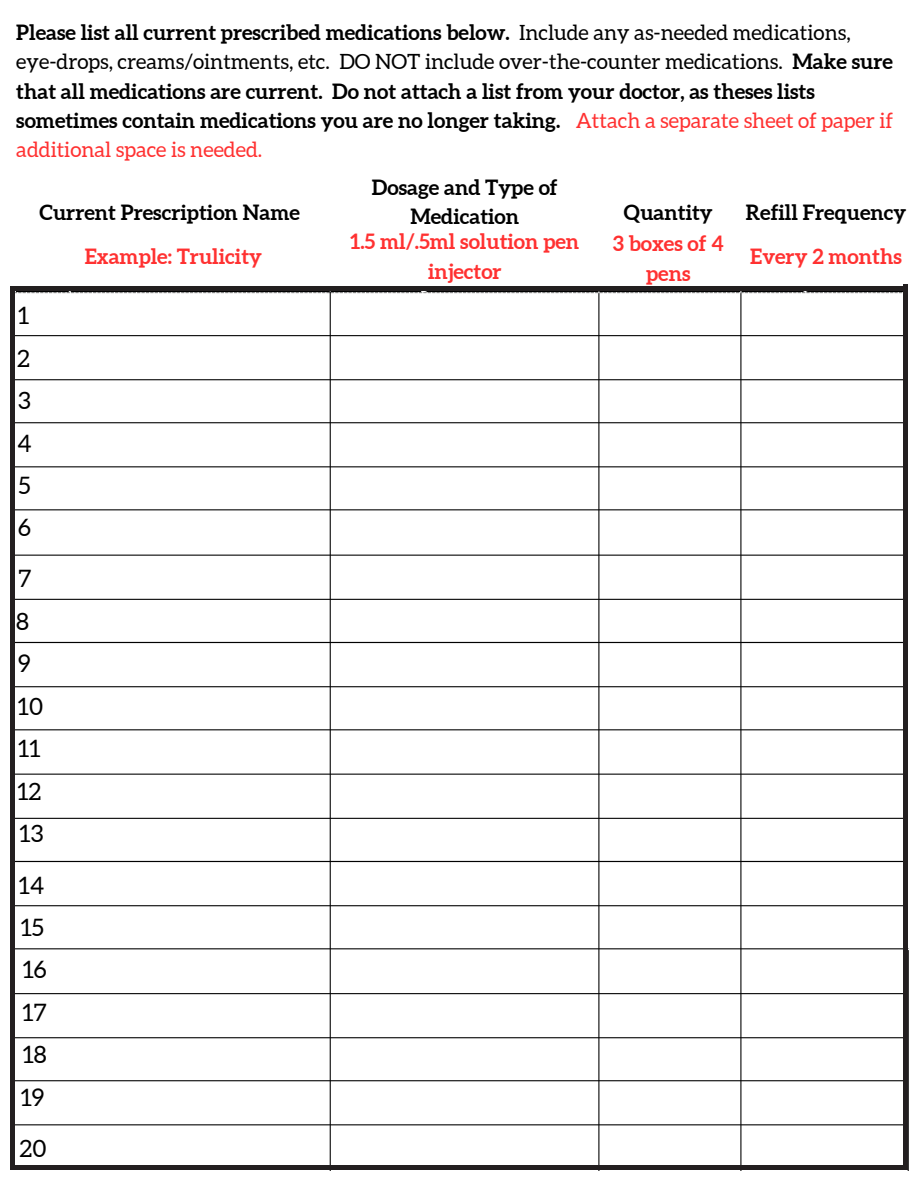
<style>
.page{position:relative;width:918px;height:1188px;background:#fff}
.page>*{position:absolute;margin:0;border:0;box-sizing:border-box;transform-origin:0 0}
.t1{font:24px "Aleo";color:#000}
.t2{font:700 21px/29.2px "Aleo";color:#000}
.t3{font:700 21px/29.2px "Aleo";color:#ff3131;text-align:center}
.s1{font-weight:400}
.s2{font-weight:400;color:#ff3131}
</style>
<div class="page">
<img style="left:10px;top:949px;width:898px;height:221px">
<img style="left:15px;top:736px;width:888px;height:219px">
<img style="left:15px;top:517px;width:888px;height:219px">
<img style="left:15px;top:291px;width:888px;height:226px">
<hr style="left:15px;top:287px;width:892px;height:4px;background:#231f20">
<hr style="left:11px;top:1166px;width:896px;height:4px;background:#231f20">
<hr style="left:11px;top:287px;width:4px;height:883px;background:#231f20">
<div style="left:903px;top:285px;width:5px;height:883px;background:#231f20"></div>
<h1 class="t2" style="left:16px;top:18px;width:878px">Please list all current prescribed medications below. <span class="s1">Include any as-needed medications, eye-drops, creams/ointments, etc. DO NOT include over-the-counter medications.</span> Make sure that all medications are current. Do not attach a list from your doctor, as theses lists sometimes contain medications you are no longer taking. <span class="s2">Attach a separate sheet of paper if additional space is needed.</span></h1>
<h1 class="t2" style="left:372px;top:172px;width:187px">Dosage and Type of</h1>
<h1 class="t2" style="left:40px;top:197px;width:262px">Current Prescription Name</h1>
<h1 class="t2" style="left:410px;top:202px;width:110px">Medication</h1>
<h1 class="t2" style="left:624px;top:197px;width:91px">Quantity</h1>
<p class="t2" style="left:746px;top:197px;width:162px">Refill Frequency</p>
<p class="t3" style="left:350px;top:227px;width:231px">1.5 ml/.5ml solution pen injector</p>
<p class="t3" style="left:613px;top:229px;width:112px">3 boxes of 4 pens</p>
<p class="t3" style="left:85px;top:242px;width:179px">Example: Trulicity</p>
<p class="t3" style="left:750px;top:242px;width:153px">Every 2 months</p>
<p class="t1" style="left:18px;top:302px;width:13px">1</p>
<p class="t1" style="left:17px;top:345px;width:14px">2</p>
<p class="t1" style="left:18px;top:387px;width:14px">3</p>
<p class="t1" style="left:17px;top:430px;width:15px">4</p>
<p class="t1" style="left:18px;top:472px;width:14px">5</p>
<p class="t1" style="left:18px;top:514px;width:14px">6</p>
<p class="t1" style="left:19px;top:565px;width:15px">7</p>
<p class="t1" style="left:16px;top:608px;width:14px">8</p>
<p class="t1" style="left:18px;top:650px;width:14px">9</p>
<p class="t1" style="left:18px;top:693px;width:27px">10</p>
<p class="t1" style="left:18px;top:735px;width:24px">11</p>
<p class="t1" style="left:18px;top:778px;width:25px">12</p>
<p class="t1" style="left:20px;top:820px;width:25px">13</p>
<p class="t1" style="left:19px;top:872px;width:27px">14</p>
<p class="t1" style="left:21px;top:914px;width:25px">15</p>
<p class="t1" style="left:23px;top:956px;width:25px">16</p>
<p class="t1" style="left:23px;top:999px;width:26px">17</p>
<p class="t1" style="left:23px;top:1041px;width:25px">18</p>
<p class="t1" style="left:21px;top:1084px;width:25px">19</p>
<p class="t1" style="left:20px;top:1135px;width:28px">20</p>
</div>
